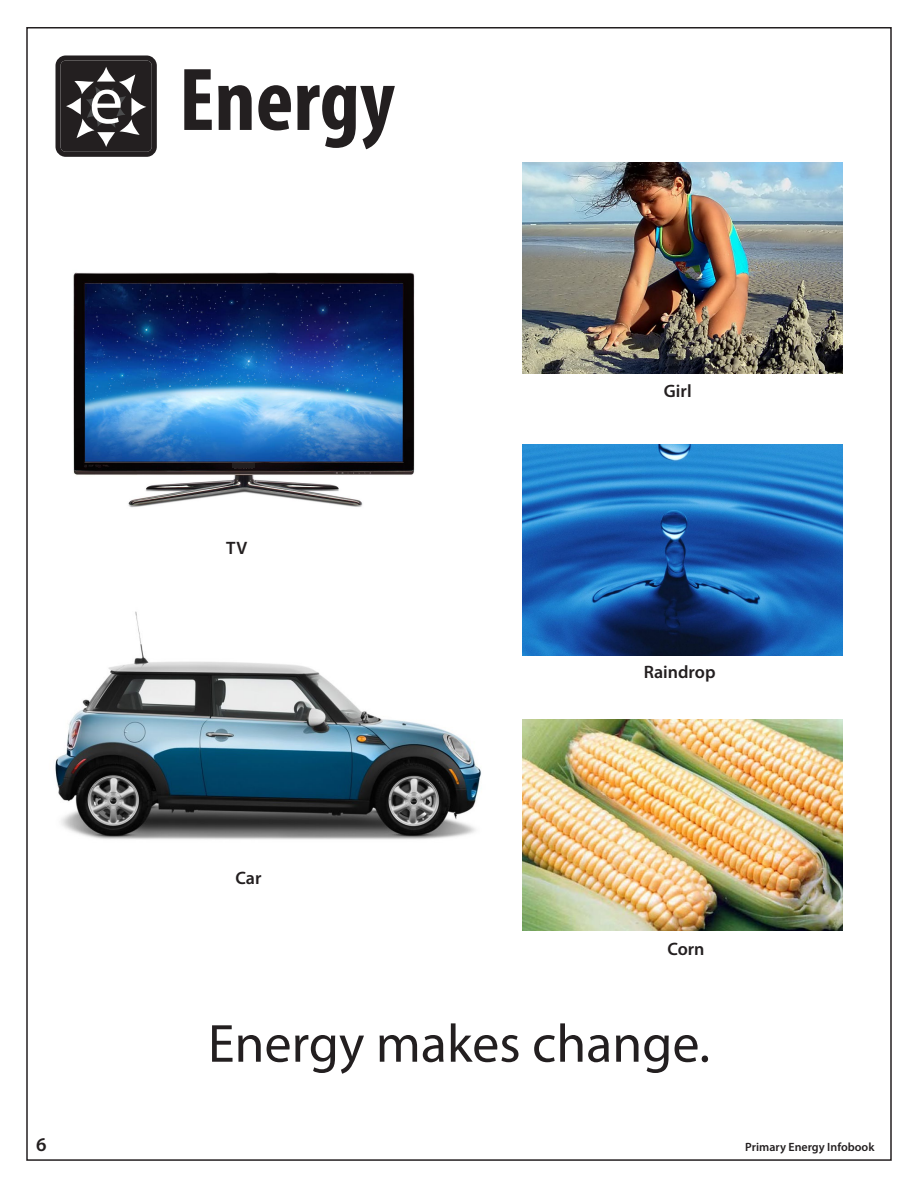
<style>
.page{position:relative;width:918px;height:1188px;background:#fff}
.page>*{position:absolute;margin:0;border:0;box-sizing:border-box;transform-origin:0 0}
.t1{font:700 condensed 90px "Myriad Pro";color:#231f20}
.t2{font:54px "Myriad Pro";color:#231f20}
.t3{font:600 19.5px "Myriad Pro";color:#231f20}
.t4{font:600 18px "Myriad Pro";color:#231f20}
.t5{font:600 12px "Myriad Pro";color:#231f20}
.s1{font-weight:400;font-stretch:normal;font-size:67.8px;color:#fff}
</style>
<div class="page">
<svg style="left:56px;top:56px;width:101px;height:101px;background:#3c3839"></svg>
<img style="left:73px;top:272px;width:342px;height:236px">
<img style="left:523px;top:445px;width:319px;height:211px">
<img style="left:523px;top:163px;width:319px;height:211px">
<img style="left:523px;top:719px;width:319px;height:211px">
<svg style="left:232px;top:464px;width:23px;height:4px"></svg>
<img style="left:55px;top:611px;width:427px;height:229px">
<h1 class="t1" style="left:89px;top:44px;width:307px"><span class="s1">e</span> Energy</h1>
<h3 class="t4" style="left:226px;top:537px;width:22px">TV</h3>
<h3 class="t4" style="left:236px;top:866px;width:27px">Car</h3>
<h3 class="t4" style="left:664px;top:380px;width:29px">Girl</h3>
<h3 class="t4" style="left:644px;top:661px;width:73px">Raindrop</h3>
<h3 class="t4" style="left:667px;top:937px;width:39px">Corn</h3>
<h2 class="t2" style="left:208px;top:1010px;width:504px">Energy makes change.</h2>
<h3 class="t3" style="left:36px;top:1132px;width:12px">6</h3>
<p class="t5" style="left:745px;top:1139px;width:131px">Primary Energy Infobook</p>
</div>
